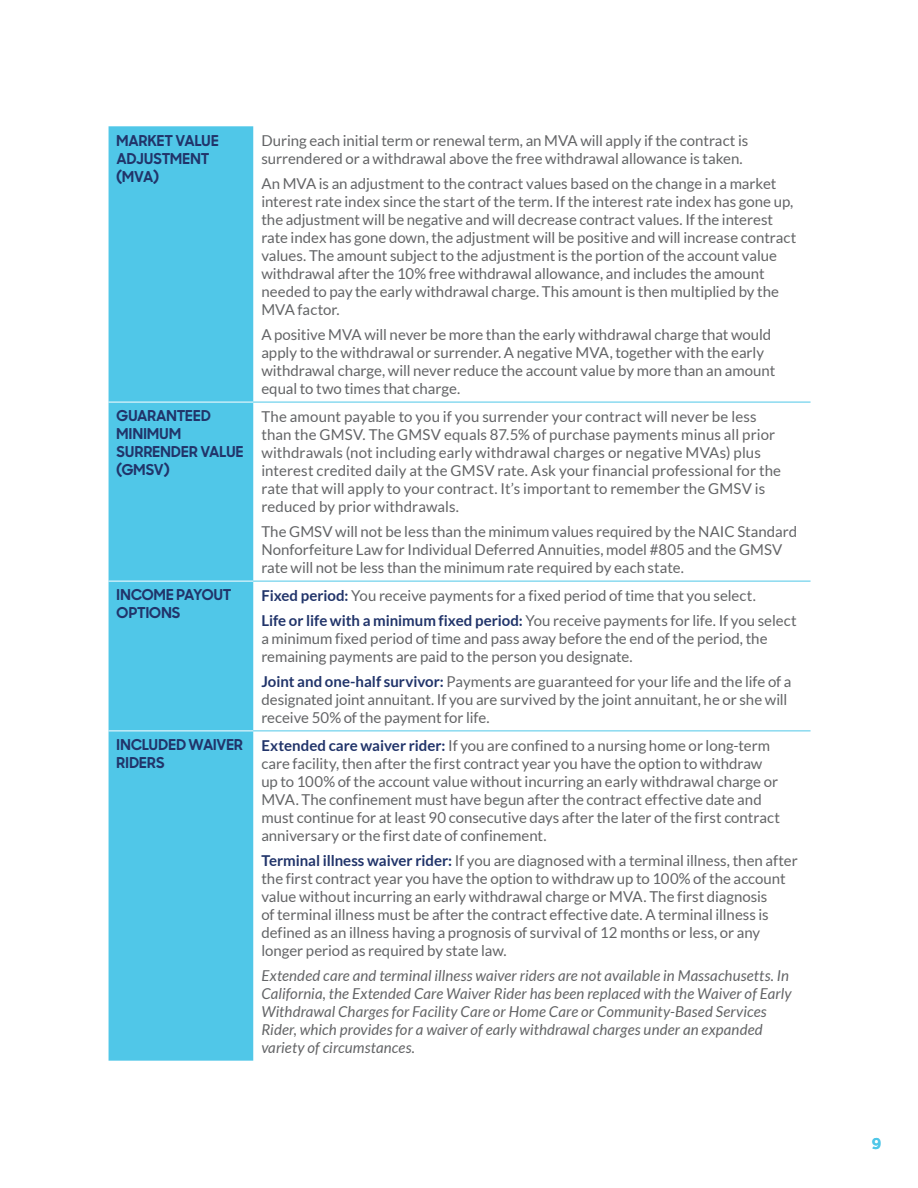
<style>
.page{position:relative;width:918px;height:1188px;background:#fff}
.page>*{position:absolute;margin:0;border:0;box-sizing:border-box;transform-origin:0 0}
.t1{font:15px/18px "Lato";color:#636466}
.t2{font:italic 15px/18px "Lato";letter-spacing:.01em;color:#636466}
.t3{font:700 15px/18px "MM Sharp Sans";letter-spacing:.01em;color:#21346a}
.t4{font:700 15px "MM Sharp Sans";color:#50c7e8}
.s1{font-weight:700;color:#21346a}
</style>
<div class="page">
<div style="left:109px;top:126px;width:144px;height:935px;background:#50c7e8"></div>
<hr style="left:109px;top:402px;width:144px;height:1px;background:#fff">
<hr style="left:109px;top:581px;width:144px;height:1px;background:#fff">
<hr style="left:109px;top:731px;width:144px;height:1px;background:#fff">
<hr style="left:253px;top:402px;width:558px;height:1px;background:#50c7e8">
<hr style="left:253px;top:581px;width:558px;height:1px;background:#50c7e8">
<hr style="left:253px;top:731px;width:558px;height:1px;background:#50c7e8">
<p class="t3" style="left:117px;top:130px;width:103px">MARKET VALUE<br>ADJUSTMENT (MVA)</p>
<p class="t1" style="left:261px;top:132px;width:489px">During each initial term or renewal term, an MVA will apply if the contract is surrendered or a withdrawal above the free withdrawal allowance is taken.</p>
<p class="t1" style="left:261px;top:175px;width:537px">An MVA is an adjustment to the contract values based on the change in a market interest rate index since the start of the term. If the interest rate index has gone up, the adjustment will be negative and will decrease contract values. If the interest rate index has gone down, the adjustment will be positive and will increase contract values. The amount subject to the adjustment is the portion of the account value withdrawal after the 10% free withdrawal allowance, and includes the amount needed to pay the early withdrawal charge. This amount is then multiplied by the MVA factor.</p>
<p class="t1" style="left:261px;top:325px;width:516px">A positive MVA will never be more than the early withdrawal charge that would apply to the withdrawal or surrender. A negative MVA, together with the early withdrawal charge, will never reduce the account value by more than an amount equal to two times that charge.</p>
<p class="t3" style="left:117px;top:406px;width:128px">GUARANTEED<br>MINIMUM<br>SURRENDER VALUE (GMSV)</p>
<p class="t1" style="left:261px;top:408px;width:521px">The amount payable to you if you surrender your contract will never be less than the GMSV. The GMSV equals 87.5% of purchase payments minus all prior withdrawals (not including early withdrawal charges or negative MVAs) plus interest credited daily at the GMSV rate. Ask your financial professional for the rate that will apply to your contract. It’s important to remember the GMSV is reduced by prior withdrawals.</p>
<p class="t1" style="left:261px;top:522px;width:537px">The GMSV will not be less than the minimum values required by the NAIC Standard<br>Nonforfeiture Law for Individual Deferred Annuities, model #805 and the GMSV rate will not be less than the minimum rate required by each state.</p>
<p class="t3" style="left:117px;top:585px;width:116px">INCOME PAYOUT<br>OPTIONS</p>
<p class="t1" style="left:261px;top:583px;width:537px;line-height:24.8px"><span class="s1">Fixed period:</span> You receive payments for a fixed period of time that you select.<br><span class="s1">Life or life with a minimum fixed period:</span> You receive payments for life. If you select</p>
<p class="t1" style="left:261px;top:630px;width:508px">a minimum fixed period of time and pass away before the end of the period, the remaining payments are paid to the person you designate.</p>
<p class="t1" style="left:261px;top:672px;width:532px"><span class="s1">Joint and one-half survivor:</span> Payments are guaranteed for your life and the life of a designated joint annuitant. If you are survived by the joint annuitant, he or she will receive 50% of the payment for life.</p>
<p class="t3" style="left:117px;top:735px;width:128px">INCLUDED WAIVER<br>RIDERS</p>
<p class="t1" style="left:261px;top:737px;width:520px"><span class="s1">Extended care waiver rider:</span> If you are confined to a nursing home or long-term care facility, then after the first contract year you have the option to withdraw up to 100% of the account value without incurring an early withdrawal charge or MVA. The confinement must have begun after the contract effective date and must continue for at least 90 consecutive days after the later of the first contract anniversary or the first date of confinement.</p>
<p class="t1" style="left:261px;top:851px;width:538px"><span class="s1">Terminal illness waiver rider:</span> If you are diagnosed with a terminal illness, then after the first contract year you have the option to withdraw up to 100% of the account value without incurring an early withdrawal charge or MVA. The first diagnosis<br>of terminal illness must be after the contract effective date. A terminal illness is defined as an illness having a prognosis of survival of 12 months or less, or any longer period as required by state law.</p>
<p class="t2" style="left:261px;top:967px;width:532px">Extended care and terminal illness waiver riders are not available in Massachusetts. In California, the Extended Care Waiver Rider has been replaced with the Waiver of Early Withdrawal Charges for Facility Care or Home Care or Community-Based Services Rider, which provides for a waiver of early withdrawal charges under an expanded variety of circumstances.</p>
<p class="t4" style="left:872px;top:1131px;width:11px">9</p>
</div>
